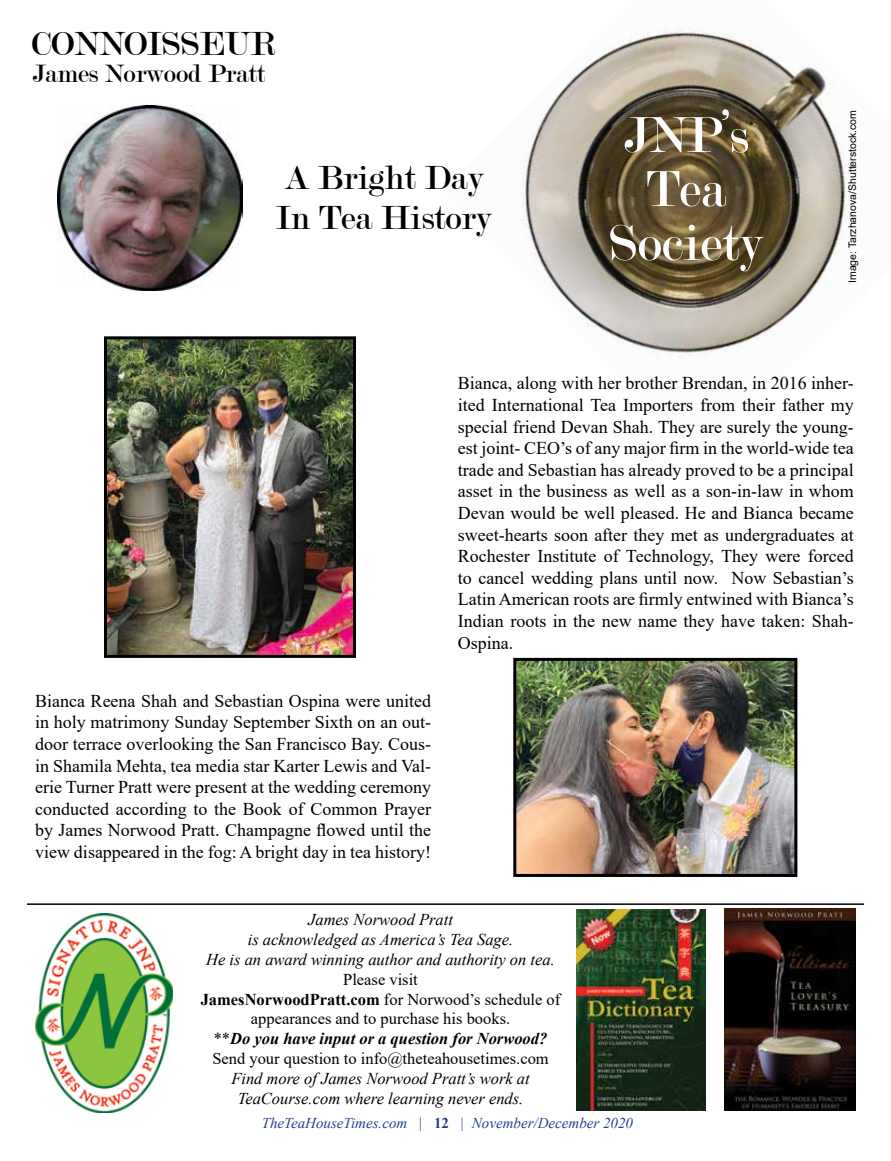
<style>
.page{position:relative;width:891px;height:1161px;background:#fff}
.page>*{position:absolute;margin:0;border:0;box-sizing:border-box;transform-origin:0 0}
.t1{font:54px/54px "Modern";color:#fff;text-align:center}
.t2{font:36px/40.5px "Modern";color:#000}
.t3{font:27px "Modern";color:#000}
.t4{font:18px/21.6px "Times New Roman";color:#000;text-align:justify}
.t5{font:16.5px/19.8px "Times New Roman";color:#000;text-align:center}
.t6{font:italic 16.5px/19.8px "Times New Roman";color:#000;text-align:center}
.t7{font:italic 15px "Times New Roman";color:#25408f}
.t8{font:10.5px "Arial";color:#000}
.s1{font-weight:700}
.s2{font-weight:700;font-style:italic}
.s3{font-weight:700;font-style:normal}
</style>
<div class="page">
<img style="left:57px;top:105px;width:185px;height:185px">
<img style="left:519px;top:26px;width:333px;height:332px">
<img style="left:35px;top:914px;width:138px;height:198px">
<img style="left:724px;top:908px;width:132px;height:203px">
<img style="left:576px;top:910px;width:130px;height:200px">
<hr style="left:27px;top:903px;width:837px;height:2px;background:#000">
<img style="left:517px;top:662px;width:276px;height:211px">
<div style="left:513px;top:658px;width:284px;height:219px;border:3px solid #000"></div>
<img style="left:108px;top:340px;width:244px;height:314px">
<div style="left:104px;top:336px;width:252px;height:322px;border:3px solid #000"></div>
<h2 class="t2" style="left:32px;top:24px;width:245px">CONNOISSEUR</h2>
<h3 class="t3" style="left:32px;top:60px;width:234px">James Norwood Pratt</h3>
<h2 class="t2" style="left:276px;top:158px;width:217px">A Bright Day<br>In Tea History</h2>
<h1 class="t1" style="left:609px;top:109px;width:155px">JNP’s<br>Tea<br>Society</h1>
<p class="t8" style="left:845px;top:283px;width:175px;rotate:-90deg">Image: Tarzhanova/Shutterstock.com</p>
<p class="t4" style="left:458px;top:372px;width:398px">Bianca, along with her brother Brendan, in 2016 inher&shy;ited International Tea Importers from their father my special friend Devan Shah. They are surely the young&shy;est joint- CEO’s of any major firm in the world-wide tea trade and Sebastian has already proved to be a principal asset in the business as well as a son-in-law in whom Devan would be well pleased. He and Bianca became sweet-hearts soon after they met as undergraduates at Rochester Institute of Technology, They were forced to cancel wedding plans until now. Now Sebastian’s Latin American roots are firmly entwined with Bianca’s Indian roots in the new name they have taken: Shah-Ospina.</p>
<p class="t4" style="left:35px;top:689px;width:398px">Bianca Reena Shah and Sebastian Ospina were united in holy matrimony Sunday September Sixth on an out&shy;door terrace overlooking the San Francisco Bay. Cous&shy;in Shamila Mehta, tea media star Karter Lewis and Val&shy;erie Turner Pratt were present at the wedding ceremony conducted according to the Book of Common Prayer by James Norwood Pratt. Champagne flowed until the view disappeared in the fog: A bright day in tea history!</p>
<p class="t6" style="left:206px;top:910px;width:350px">James Norwood Pratt<br>is acknowledged as America’s Tea Sage.<br>He is an award winning author and authority on tea.</p>
<p class="t5" style="left:201px;top:969px;width:361px">Please visit<br><span class="s1">JamesNorwoodPratt.com</span> for Norwood’s schedule of appearances and to purchase his books.<br>**<span class="s2">Do you have input or a question for Norwood?<br></span>Send your question to info@theteahousetimes.com</p>
<p class="t6" style="left:231px;top:1068px;width:300px">Find more of James Norwood Pratt’s work at<br>TeaCourse.com where learning never ends.</p>
<p class="t7" style="left:262px;top:1113px;width:373px">TheTeaHouseTimes.com | <span class="s3">12</span> | November/December 2020</p>
</div>
